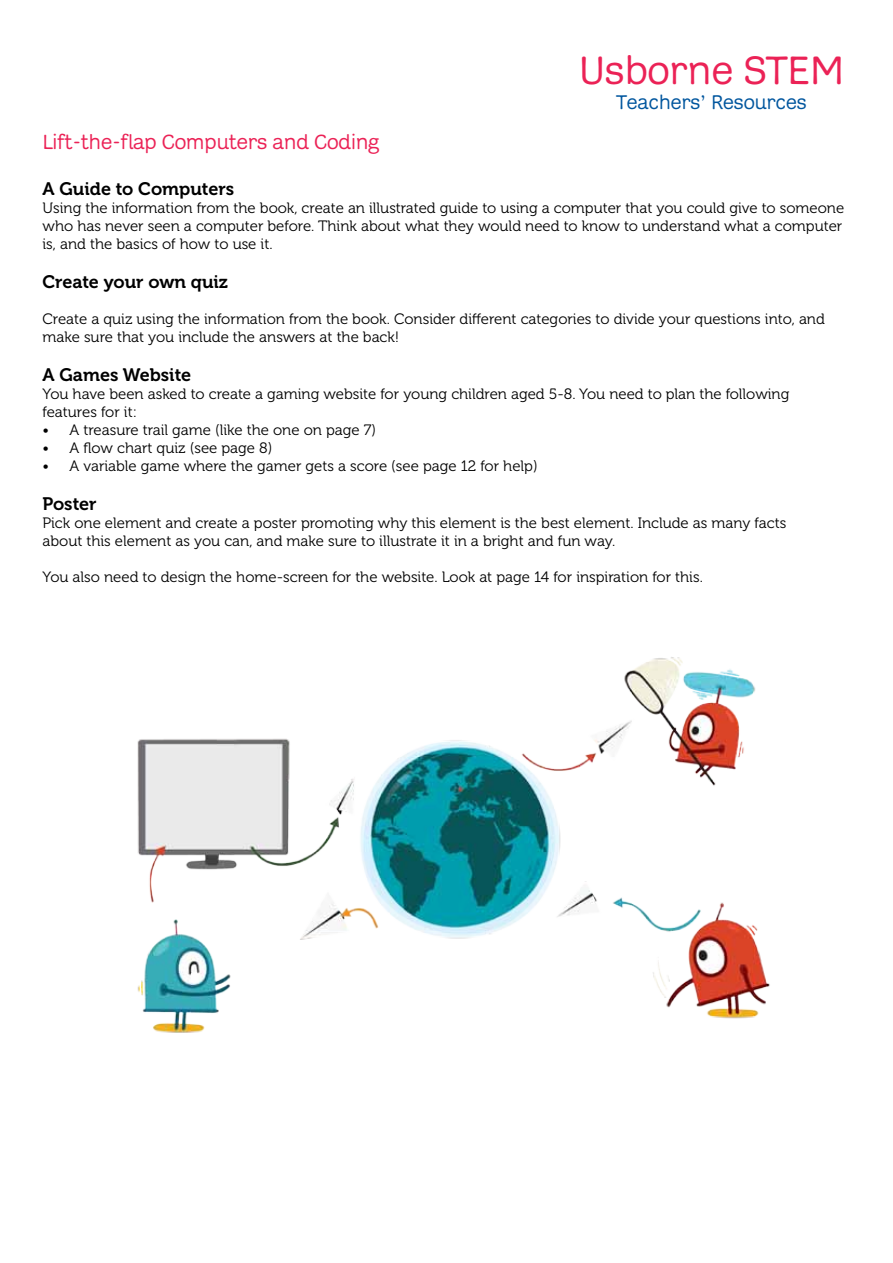
<style>
.page{position:relative;width:893px;height:1263px;background:#fff}
.page>*{position:absolute;margin:0;border:0;box-sizing:border-box;transform-origin:0 0}
.t1{font:40.5px "Adesso";color:#eb2256}
.t2{font:21px "Adesso";color:#eb2256}
.t3{font:20.25px "Adesso";color:#01569e}
.t4{font:18px "Museo 700";color:#000}
.t5{font:15px/18px "Museo 300";color:#000}
</style>
<div class="page">
<img style="left:137px;top:657px;width:633px;height:376px">
<h1 class="t1" style="left:579px;top:47px;width:267px">Usborne STEM</h1>
<h3 class="t3" style="left:616px;top:90px;width:192px">Teachers’ Resources</h3>
<h2 class="t2" style="left:43px;top:129px;width:338px">Lift-the-fap Computers and Coding</h2>
<p class="t4" style="left:43px;top:179px;width:193px">A Guide to Computers</p>
<p class="t5" style="left:43px;top:199px;width:803px">Using the information from the book, create an illustrated guide to using a computer that you could give to someone who has never seen a computer before. Think about what they would need to know to understand what a computer is, and the basics of how to use it.</p>
<p class="t4" style="left:43px;top:272px;width:187px">Create your own quiz</p>
<p class="t5" style="left:43px;top:310px;width:784px">Create a quiz using the information from the book. Consider different categories to divide your questions into, and make sure that you include the answers at the back!</p>
<p class="t4" style="left:43px;top:365px;width:150px">A Games Website</p>
<p class="t5" style="left:43px;top:385px;width:748px">You have been asked to create a gaming website for young children aged 5-8. You need to plan the following features for it:</p>
<p class="t5" style="left:43px;top:421px;width:335px">• A treasure trail game (like the one on page 7)</p>
<p class="t5" style="left:43px;top:439px;width:231px">• A flow chart quiz (see page 8)</p>
<p class="t5" style="left:43px;top:457px;width:497px">• A variable game where the gamer gets a score (see page 12 for help)</p>
<p class="t4" style="left:43px;top:494px;width:56px">Poster</p>
<p class="t5" style="left:43px;top:514px;width:745px">Pick one element and create a poster promoting why this element is the best element. Include as many facts about this element as you can, and make sure to illustrate it in a bright and fun way.</p>
<p class="t5" style="left:43px;top:568px;width:662px">You also need to design the home-screen for the website. Look at page 14 for inspiration for this.</p>
</div>
